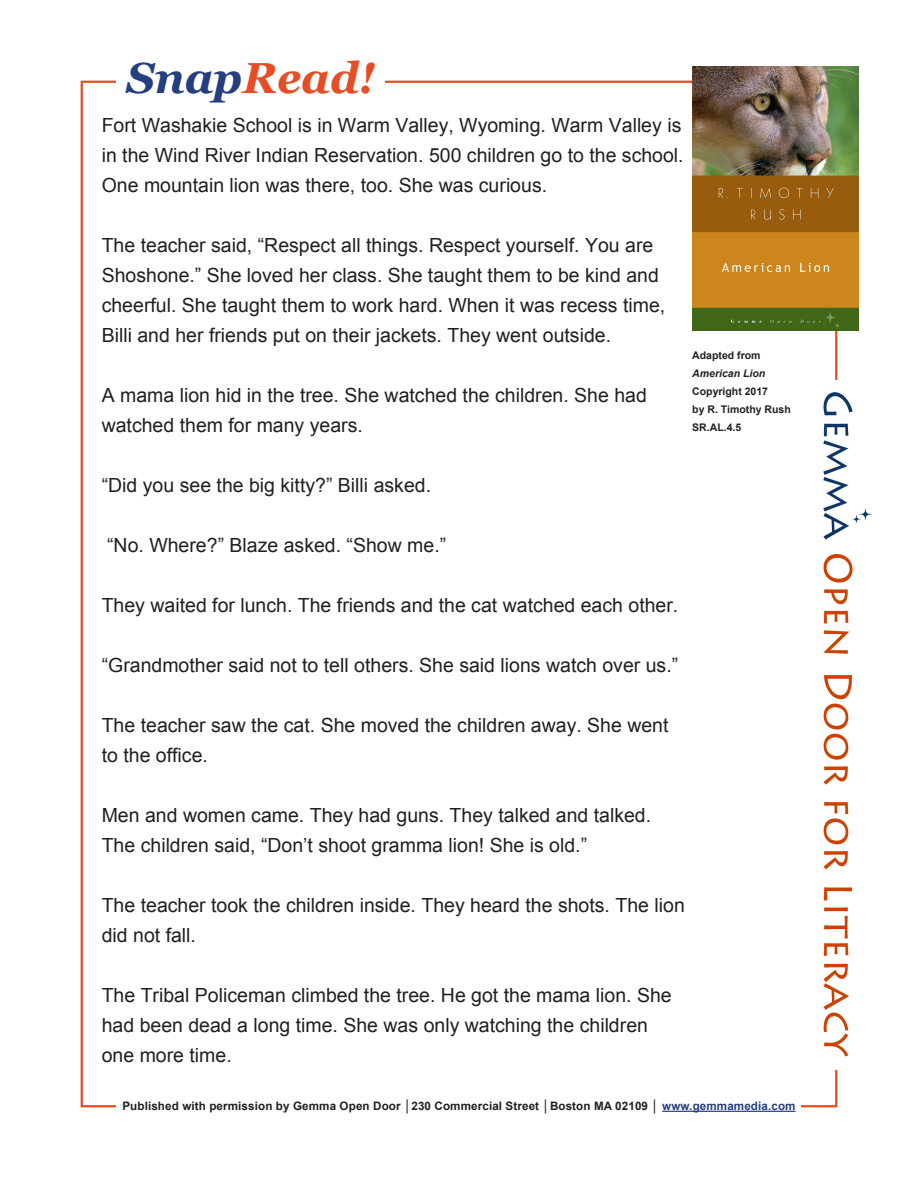
<style>
.page{position:relative;width:918px;height:1188px;background:#fff}
.page>*{position:absolute;margin:0;border:0;box-sizing:border-box;transform-origin:0 0}
.t1{font:italic 700 43.5px "Georgia";color:#e64d25}
.main_text{font:19.5px/30px "Arial";color:#231f20}
.t2{font:700 11.7px "Arial";letter-spacing:.01em;color:#231f20}
.t3{font:700 10.5px/18px "Arial";color:#231f20}
.s1{color:#253e7d}
.s2{font-style:italic}
</style>
<div class="page">
<img style="left:692px;top:66px;width:166px;height:264px">
<img style="left:823px;top:392px;width:48px;height:665px">
<hr style="left:662px;top:1111px;width:134px;height:1px;background:#253e7d">
<p class="t1" style="left:126px;top:45px;width:250px"><span class="s1">Snap</span>Read!</p>
<p class="main_text" style="left:102px;top:111px;width:584px;text-align:justify">Fort Washakie School is in Warm Valley, Wyoming. Warm Valley is in the Wind River Indian Reservation. 500 children go to the school.<br>One mountain lion was there, too. She was curious.</p>
<p class="main_text" style="left:102px;top:231px;width:565px">The teacher said, “Respect all things. Respect yourself. You are Shoshone.” She loved her class. She taught them to be kind and cheerful. She taught them to work hard. When it was recess time, Billi and her friends put on their jackets. They went outside.</p>
<p class="main_text" style="left:102px;top:381px;width:547px">A mama lion hid in the tree. She watched the children. She had watched them for many years.</p>
<p class="main_text" style="left:102px;top:471px;width:331px">“Did you see the big kitty?” Billi asked.</p>
<p class="main_text" style="left:107px;top:531px;width:341px">“No. Where?” Blaze asked. “Show me.”</p>
<p class="t3" style="left:692px;top:346px;width:100px">Adapted from<br><span class="s2">American Lion<br></span>Copyright 2017<br>by R. Timothy Rush<br>SR.AL.4.5</p>
<p class="main_text" style="left:102px;top:591px;width:578px">They waited for lunch. The friends and the cat watched each other.</p>
<p class="main_text" style="left:102px;top:651px;width:578px">“Grandmother said not to tell others. She said lions watch over us.”</p>
<p class="main_text" style="left:102px;top:711px;width:568px">The teacher saw the cat. She moved the children away. She went to the office.</p>
<p class="main_text" style="left:102px;top:801px;width:551px">Men and women came. They had guns. They talked and talked.<br>The children said, “Don’t shoot gramma lion! She is old.”</p>
<p class="main_text" style="left:102px;top:891px;width:585px">The teacher took the children inside. They heard the shots. The lion did not fall.</p>
<p class="main_text" style="left:102px;top:981px;width:572px">The Tribal Policeman climbed the tree. He got the mama lion. She had been dead a long time. She was only watching the children one more time.</p>
<p class="t2" style="left:122px;top:1098px;width:675px">Published with permission by Gemma Open Door │230 Commercial Street │Boston MA 02109 │ <span class="s1">www.gemmamedia.com</span></p>
</div>
